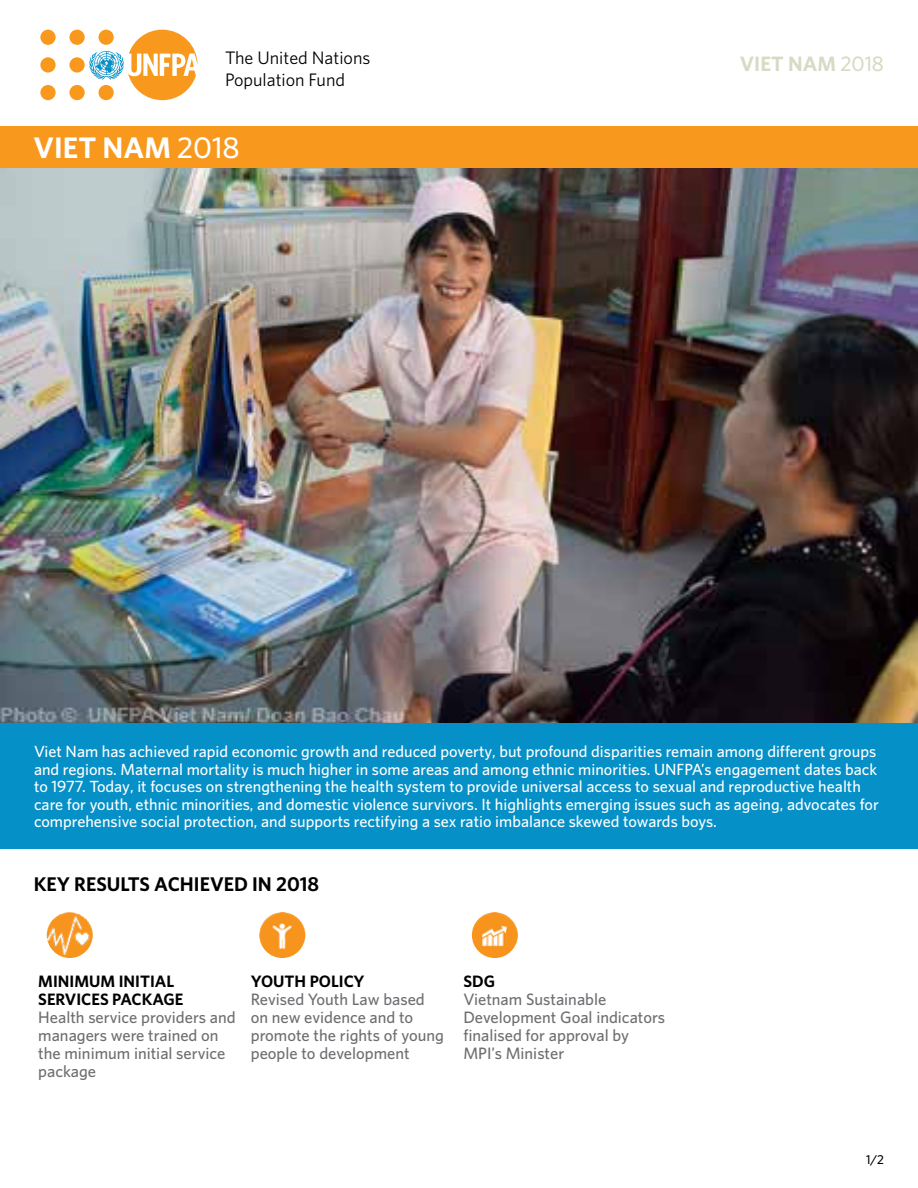
<style>
.page{position:relative;width:918px;height:1188px;background:#fff}
.page>*{position:absolute;margin:0;border:0;box-sizing:border-box;transform-origin:0 0}
.t1{font:700 27px "UNFPA";color:#fff}
.t2{font:700 18.9px "UNFPA";color:#d9dac4}
.t3{font:700 18px "UNFPA";color:#000}
.t4{font:16.5px/22.5px "UNFPA Text";color:#000}
.t5{font:600 15px/18px "UNFPA";color:#6d6e71}
.t6{font:700 15px/18px "UNFPA";color:#000}
.t7{font:600 14.7px/17.7px "UNFPA";color:#fff}
.t8{font:600 11.55px "UNFPA";color:#000}
.s1{font-weight:600}
</style>
<div class="page">
<img style="left:0;top:168px;width:918px;height:555px">
<div style="left:0;top:723px;width:918px;height:126px;background:#0590c7"></div>
<div style="left:0;top:126px;width:918px;height:42px;background:#f8991d"></div>
<div style="left:69px;top:57px;width:16px;height:16px;background:#f8991d;border-radius:50%"></div>
<div style="left:69px;top:85px;width:16px;height:15px;background:#f8991d;border-radius:50%"></div>
<div style="left:69px;top:30px;width:16px;height:15px;background:#f8991d;border-radius:50%"></div>
<div style="left:40px;top:57px;width:16px;height:16px;background:#f8991d;border-radius:50%"></div>
<div style="left:40px;top:85px;width:16px;height:15px;background:#f8991d;border-radius:50%"></div>
<div style="left:40px;top:30px;width:16px;height:15px;background:#f8991d;border-radius:50%"></div>
<svg style="left:89px;top:30px;width:109px;height:70px"></svg>
<img style="left:47px;top:912px;width:46px;height:46px">
<img style="left:259px;top:912px;width:46px;height:46px">
<img style="left:472px;top:912px;width:46px;height:46px">
<p class="t4" style="left:225px;top:46px;width:147px">The United Nations<br>Population Fund</p>
<p class="t2" style="left:740px;top:51px;width:146px">VIET NAM <span class="s1">2018</span></p>
<h1 class="t1" style="left:34px;top:130px;width:207px">VIET NAM <span class="s1">2018</span></h1>
<p class="t7" style="left:34px;top:742px;width:846px">Viet Nam has achieved rapid economic growth and reduced poverty, but profound disparities remain among different groups and regions. Maternal mortality is much higher in some areas and among ethnic minorities. UNFPA’s engagement dates back to 1977. Today, it focuses on strengthening the health system to provide universal access to sexual and reproductive health care for youth, ethnic minorities, and domestic violence survivors. It highlights emerging issues such as ageing, advocates for comprehensive social protection, and supports rectifying a sex ratio imbalance skewed towards boys.</p>
<p class="t3" style="left:34px;top:872px;width:287px">KEY RESULTS ACHIEVED IN 2018</p>
<p class="t6" style="left:38px;top:972px;width:147px">MINIMUM INITIAL<br>SERVICES PACKAGE</p>
<p class="t5" style="left:38px;top:1008px;width:199px">Health service providers and managers were trained on the minimum initial service package</p>
<p class="t6" style="left:251px;top:972px;width:115px">YOUTH POLICY</p>
<p class="t5" style="left:251px;top:990px;width:195px">Revised Youth Law based on new evidence and to promote the rights of young people to development</p>
<p class="t6" style="left:463px;top:972px;width:33px">SDG</p>
<p class="t5" style="left:463px;top:990px;width:203px">Vietnam Sustainable<br>Development Goal indicators finalised for approval by<br>MPI’s Minister</p>
<p class="t8" style="left:866px;top:1152px;width:19px">1/2</p>
</div>
